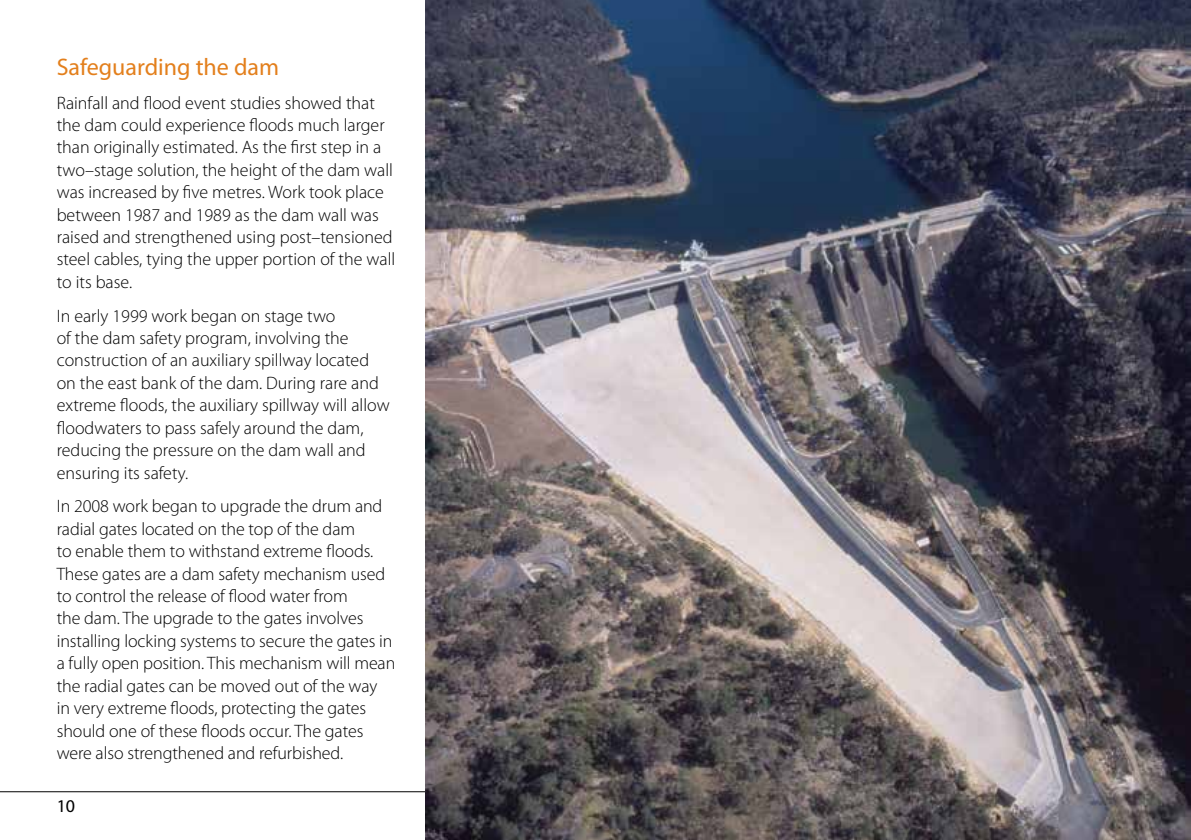
<style>
.page{position:relative;width:1191px;height:840px;background:#fff}
.page>*{position:absolute;margin:0;border:0;box-sizing:border-box;transform-origin:0 0}
.t1{font:24px "Myriad Pro";color:#e37f1c}
.t2{font:300 18px/22.4px "Myriad Pro";color:#000}
.t3{font:18px "Myriad Pro";color:#000}
</style>
<div class="page">
<hr style="left:0;top:790px;width:1191px;height:1px;background:#000">
<img style="left:425px;top:0;width:766px;height:839px">
<h1 class="t1" style="left:57px;top:54px;width:224px">Safeguarding the dam</h1>
<p class="t2" style="left:57px;top:92px;width:340px">Rainfall and flood event studies showed that the dam could experience floods much larger than originally estimated. As the first step in a two–stage solution, the height of the dam wall was increased by five metres. Work took place between 1987 and 1989 as the dam wall was raised and strengthened using post–tensioned steel cables, tying the upper portion of the wall to its base.</p>
<p class="t2" style="left:57px;top:304px;width:334px">In early 1999 work began on stage two<br>of the dam safety program, involving the construction of an auxiliary spillway located on the east bank of the dam. During rare and extreme floods, the auxiliary spillway will allow floodwaters to pass safely around the dam, reducing the pressure on the dam wall and ensuring its safety.</p>
<p class="t2" style="left:57px;top:495px;width:340px">In 2008 work began to upgrade the drum and radial gates located on the top of the dam<br>to enable them to withstand extreme floods.<br>These gates are a dam safety mechanism used to control the release of flood water from<br>the dam. The upgrade to the gates involves installing locking systems to secure the gates in a fully open position. This mechanism will mean the radial gates can be moved out of the way<br>in very extreme floods, protecting the gates should one of these floods occur. The gates were also strengthened and refurbished.</p>
<p class="t3" style="left:57px;top:795px;width:20px">10</p>
</div>
